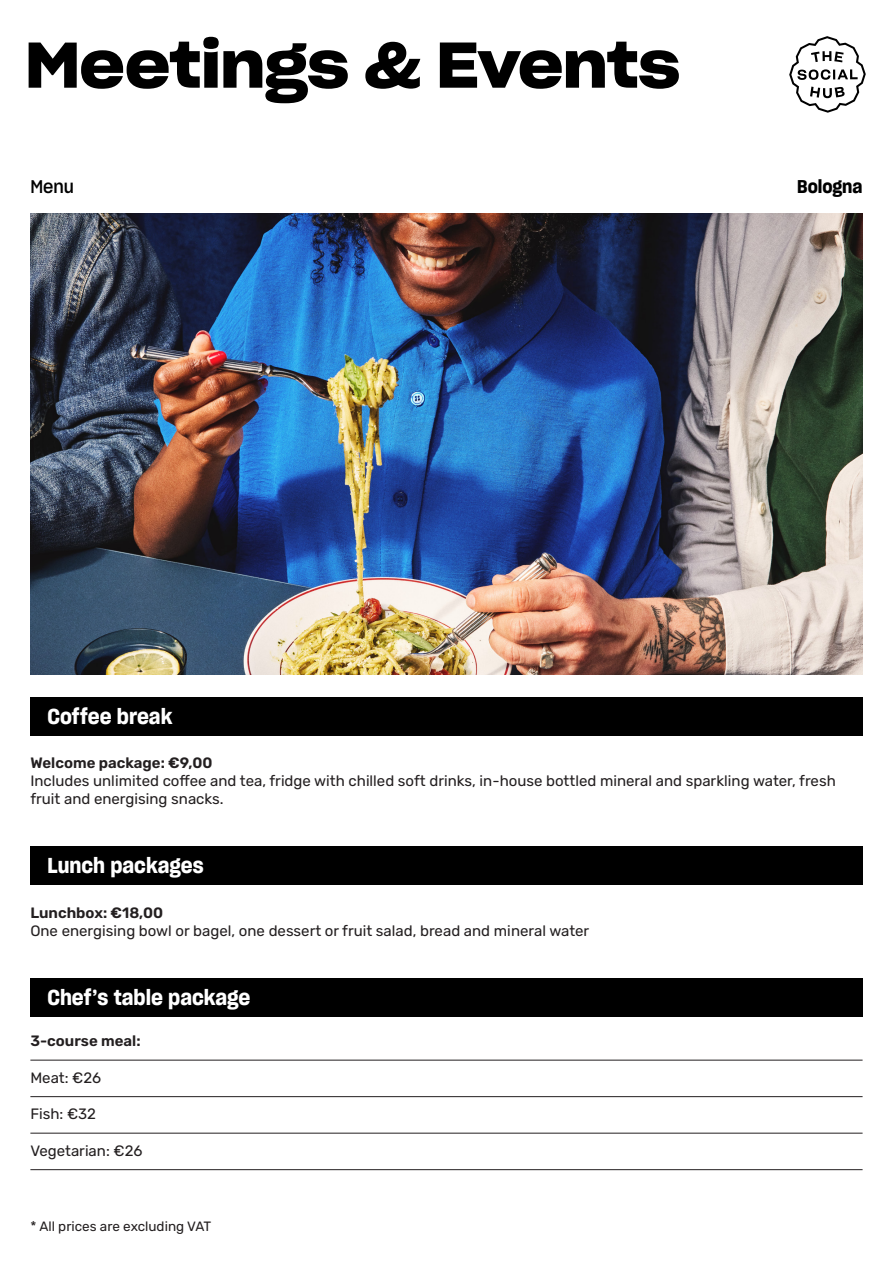
<style>
.page{position:relative;width:893px;height:1263px;background:#fff}
.page>*{position:absolute;margin:0;border:0;box-sizing:border-box;transform-origin:0 0}
.t1{font:63px "Sharp Grotesk Sm Bold 22";letter-spacing:-.01em;color:#000}
.t2{font:21px "Sharp Grotesk Sm Bold 18";color:#fff}
.t3{font:18px "Sharp Grotesk Sm Bold 18";color:#000}
.t4{font:18px "Sharp Grotesk Medium 18";color:#000}
.t5{font:15px/18px "Rubik";color:#231f20}
.t6{font:600 15px "Rubik";color:#231f20}
.t7{font:13.5px "Rubik";color:#231f20}
.s1{font-weight:600}
</style>
<div class="page">
<svg style="left:789px;top:36px;width:77px;height:77px"></svg>
<div style="left:30px;top:846px;width:833px;height:38px;background:#000"></div>
<hr style="left:30px;top:1060px;width:833px;height:1px;background:#231f20">
<hr style="left:30px;top:1096px;width:833px;height:1px;background:#231f20">
<hr style="left:30px;top:1133px;width:833px;height:1px;background:#231f20">
<hr style="left:30px;top:1169px;width:833px;height:1px;background:#231f20">
<div style="left:30px;top:697px;width:833px;height:39px;background:#000"></div>
<div style="left:30px;top:978px;width:833px;height:38px;background:#000"></div>
<img style="left:30px;top:214px;width:833px;height:460px">
<p class="t1" style="left:25px;top:12px;width:656px">Meetings &amp; Events</p>
<p class="t4" style="left:30px;top:172px;width:45px">Menu</p>
<p class="t3" style="left:797px;top:173px;width:67px">Bologna</p>
<h2 class="t2" style="left:47px;top:701px;width:126px">Coffee break</h2>
<p class="t5" style="left:30px;top:754px;width:807px"><span class="s1">Welcome package: €9,00<br></span>Includes unlimited coffee and tea, fridge with chilled soft drinks, in-house bottled mineral and sparkling water, fresh fruit and energising snacks.</p>
<p class="t2" style="left:47px;top:849px;width:158px">Lunch packages</p>
<p class="t5" style="left:30px;top:904px;width:560px"><span class="s1">Lunchbox: €18,00<br></span>One energising bowl or bagel, one dessert or fruit salad, bread and mineral water</p>
<p class="t2" style="left:47px;top:981px;width:204px">Chef’s table package</p>
<p class="t6" style="left:30px;top:1033px;width:112px">3-course meal:</p>
<p class="t5" style="left:30px;top:1069px;width:72px">Meat: €26</p>
<p class="t5" style="left:30px;top:1105px;width:67px">Fish: €32</p>
<p class="t5" style="left:30px;top:1142px;width:114px">Vegetarian: €26</p>
<p class="t7" style="left:30px;top:1219px;width:182px">* All prices are excluding VAT</p>
</div>
